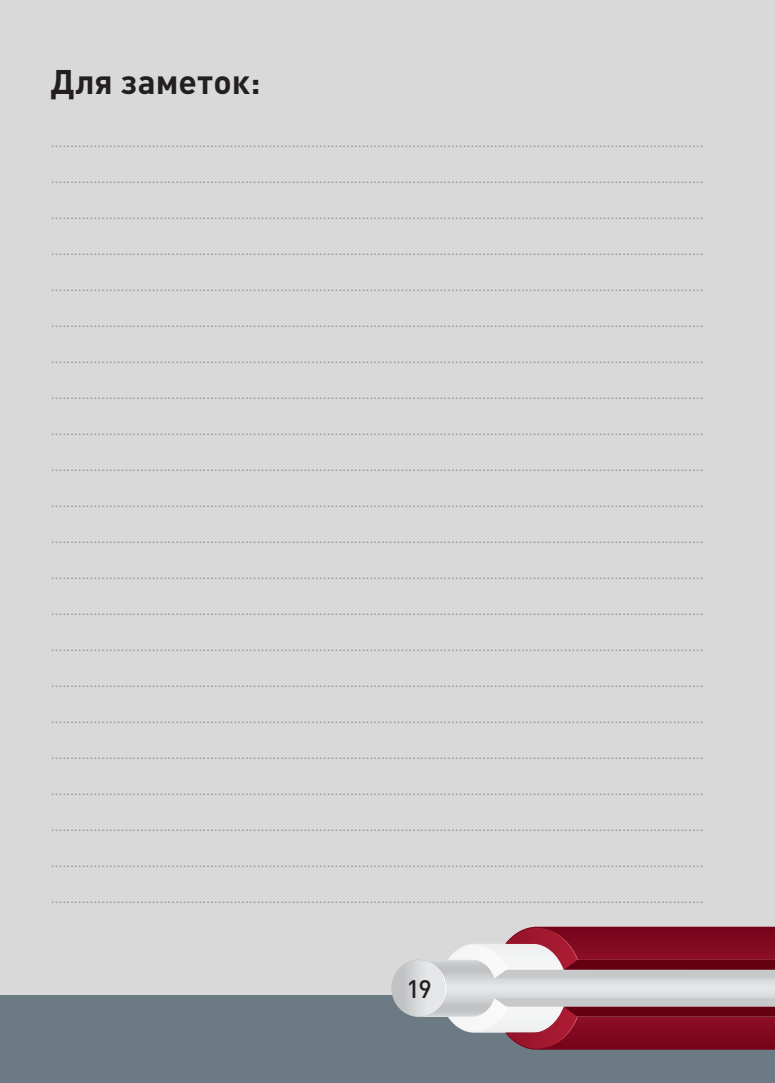
<style>
.page{position:relative;width:775px;height:1083px;background:#d8d9d8}
.page>*{position:absolute;margin:0;border:0;box-sizing:border-box;transform-origin:0 0}
.cabel_zag_01{font:700 33.75px "DIN Pro";letter-spacing:.005em;color:#231f20}
.t1{font:500 25px "DIN Pro";color:#231f20}
.cabel_text_osnova_01{font:15px "DIN Pro";color:#939598}
</style>
<div class="page">
<div style="left:0;top:995px;width:775px;height:88px;background:#6b7a83"></div>
<svg style="left:391px;top:927px;width:384px;height:123px"></svg>
<p class="cabel_zag_01" style="left:51px;top:59px;width:211px">Для заметок:</p>
<p class="cabel_text_osnova_01" style="left:51px;top:132px;width:654px">........................................................................................................................................................................</p>
<p class="cabel_text_osnova_01" style="left:51px;top:168px;width:654px">........................................................................................................................................................................</p>
<p class="cabel_text_osnova_01" style="left:51px;top:204px;width:654px">........................................................................................................................................................................</p>
<p class="cabel_text_osnova_01" style="left:51px;top:240px;width:654px">........................................................................................................................................................................</p>
<p class="cabel_text_osnova_01" style="left:51px;top:276px;width:654px">........................................................................................................................................................................</p>
<p class="cabel_text_osnova_01" style="left:51px;top:312px;width:654px">........................................................................................................................................................................</p>
<p class="cabel_text_osnova_01" style="left:51px;top:348px;width:654px">........................................................................................................................................................................</p>
<p class="cabel_text_osnova_01" style="left:51px;top:384px;width:654px">........................................................................................................................................................................</p>
<p class="cabel_text_osnova_01" style="left:51px;top:420px;width:654px">........................................................................................................................................................................</p>
<p class="cabel_text_osnova_01" style="left:51px;top:456px;width:654px">........................................................................................................................................................................</p>
<p class="cabel_text_osnova_01" style="left:51px;top:492px;width:654px">........................................................................................................................................................................</p>
<p class="cabel_text_osnova_01" style="left:51px;top:528px;width:654px">........................................................................................................................................................................</p>
<p class="cabel_text_osnova_01" style="left:51px;top:564px;width:654px">........................................................................................................................................................................</p>
<p class="cabel_text_osnova_01" style="left:51px;top:600px;width:654px">........................................................................................................................................................................</p>
<p class="cabel_text_osnova_01" style="left:51px;top:636px;width:654px">........................................................................................................................................................................</p>
<p class="cabel_text_osnova_01" style="left:51px;top:672px;width:654px">........................................................................................................................................................................</p>
<p class="cabel_text_osnova_01" style="left:51px;top:708px;width:654px">........................................................................................................................................................................</p>
<p class="cabel_text_osnova_01" style="left:51px;top:744px;width:654px">........................................................................................................................................................................</p>
<p class="cabel_text_osnova_01" style="left:51px;top:780px;width:654px">........................................................................................................................................................................</p>
<p class="cabel_text_osnova_01" style="left:51px;top:816px;width:654px">........................................................................................................................................................................</p>
<p class="cabel_text_osnova_01" style="left:51px;top:852px;width:654px">........................................................................................................................................................................</p>
<p class="cabel_text_osnova_01" style="left:51px;top:888px;width:654px">........................................................................................................................................................................</p>
<h2 class="t1" style="left:406px;top:972px;width:27px">19</h2>
</div>
